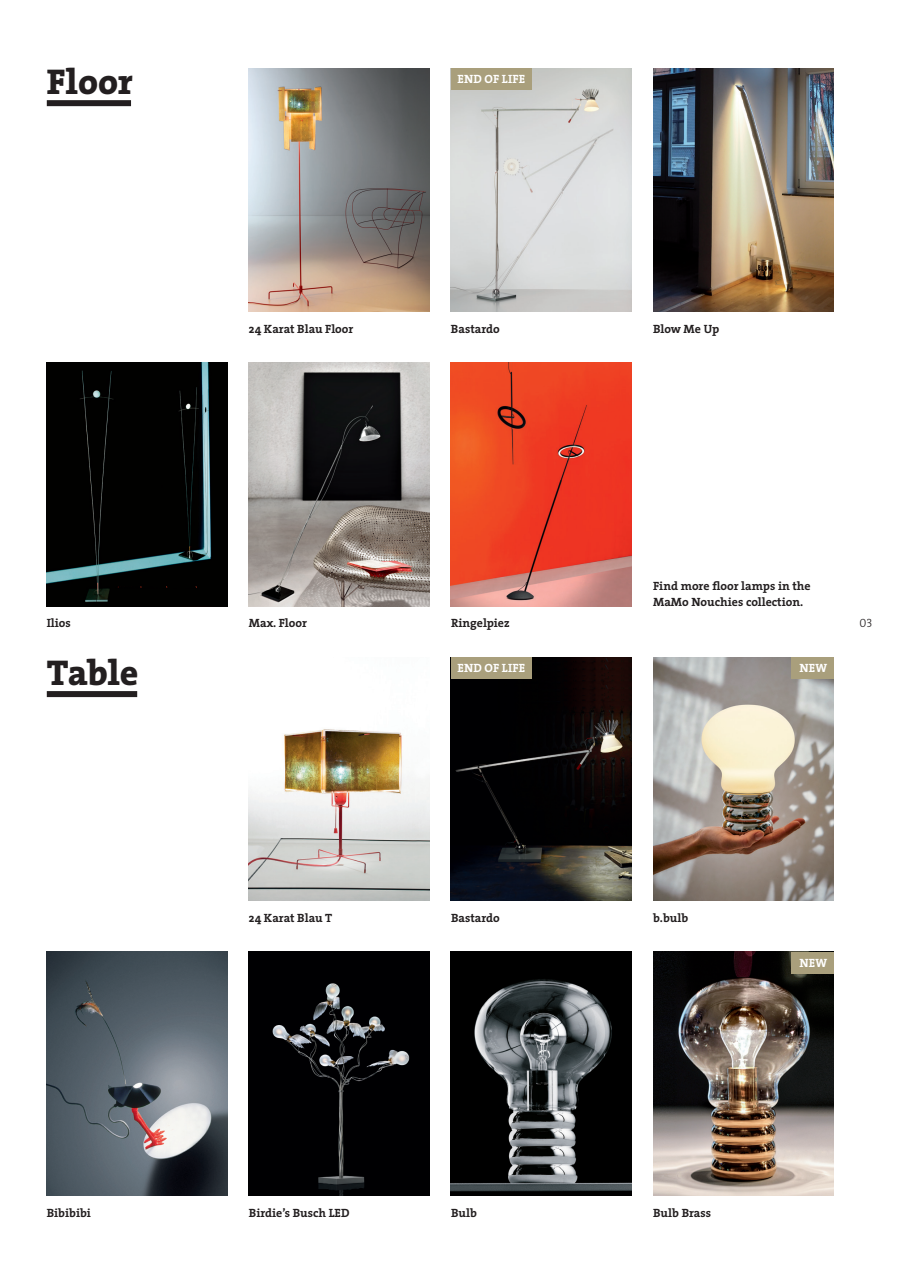
<style>
.page{position:relative;width:902px;height:1272px;background:#fff}
.page>*{position:absolute;margin:0;border:0;box-sizing:border-box;transform-origin:0 0}
.t1{font:800 36px "The Serif";letter-spacing:-.01em;color:#231f20}
.t2{font:700 12px/16.5px "The Serif";color:#231f20}
.t3{font:700 12px "The Serif";letter-spacing:.025em;color:#fff}
.t4{font:12px "The Serif Light Caps";color:#231f20}
</style>
<div class="page">
<img style="left:47px;top:362px;width:180px;height:244px">
<img style="left:249px;top:68px;width:180px;height:243px">
<img style="left:249px;top:362px;width:180px;height:244px">
<img style="left:653px;top:68px;width:180px;height:243px">
<img style="left:249px;top:729px;width:180px;height:171px">
<img style="left:47px;top:951px;width:180px;height:244px">
<img style="left:249px;top:951px;width:180px;height:244px">
<img style="left:451px;top:951px;width:180px;height:244px">
<div style="left:47px;top:100px;width:84px;height:6px;background:#231f20"></div>
<div style="left:47px;top:691px;width:90px;height:6px;background:#231f20"></div>
<img style="left:451px;top:362px;width:180px;height:244px">
<img style="left:653px;top:657px;width:180px;height:243px">
<div style="left:791px;top:657px;width:42px;height:21px;background:#a99f7c"></div>
<img style="left:653px;top:951px;width:180px;height:244px">
<div style="left:791px;top:951px;width:42px;height:22px;background:#a99f7c"></div>
<img style="left:451px;top:68px;width:180px;height:243px">
<img style="left:451px;top:657px;width:180px;height:243px">
<div style="left:451px;top:68px;width:80px;height:21px;background:#a99f7c"></div>
<div style="left:451px;top:657px;width:80px;height:21px;background:#a99f7c"></div>
<h1 class="t1" style="left:47px;top:51px;width:88px">Floor</h1>
<p class="t3" style="left:457px;top:69px;width:69px">END OF LIFE</p>
<p class="t2" style="left:249px;top:320px;width:106px">24 Karat Blau Floor</p>
<p class="t2" style="left:451px;top:320px;width:50px">Bastardo</p>
<p class="t2" style="left:653px;top:320px;width:68px">Blow Me Up</p>
<p class="t2" style="left:653px;top:577px;width:159px">Find more floor lamps in the<br>MaMo Nouchies collection.</p>
<p class="t2" style="left:47px;top:615px;width:25px">Ilios</p>
<p class="t2" style="left:451px;top:615px;width:60px">Ringelpiez</p>
<p class="t2" style="left:249px;top:615px;width:60px">Max. Floor</p>
<p class="t4" style="left:859px;top:613px;width:15px">03</p>
<h1 class="t1" style="left:47px;top:642px;width:93px">Table</h1>
<p class="t3" style="left:457px;top:657px;width:69px">END OF LIFE</p>
<p class="t3" style="left:799px;top:658px;width:29px">NEW</p>
<p class="t2" style="left:249px;top:909px;width:85px">24 Karat Blau T</p>
<p class="t2" style="left:451px;top:909px;width:50px">Bastardo</p>
<p class="t2" style="left:653px;top:909px;width:37px">b.bulb</p>
<p class="t3" style="left:799px;top:952px;width:29px">NEW</p>
<p class="t2" style="left:47px;top:1203px;width:46px">Bibibibi</p>
<p class="t2" style="left:249px;top:1203px;width:102px">Birdie’s Busch LED</p>
<p class="t2" style="left:451px;top:1203px;width:28px">Bulb</p>
<p class="t2" style="left:653px;top:1203px;width:59px">Bulb Brass</p>
</div>
